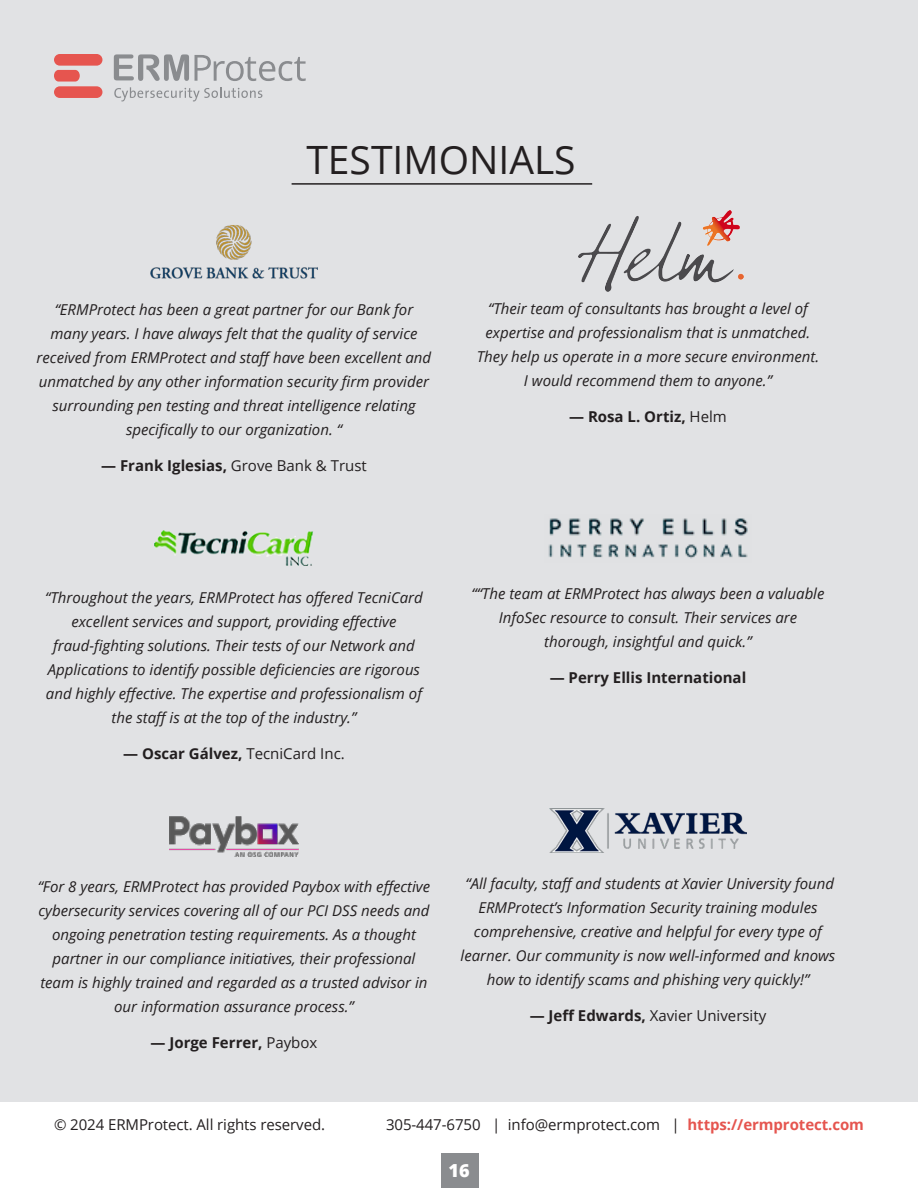
<style>
.page{position:relative;width:918px;height:1188px;background:#fff}
.page>*{position:absolute;margin:0;border:0;box-sizing:border-box;transform-origin:0 0}
.t1{font:39px "Open Sans";color:#231f20}
.t2{font:800 18px "Open Sans";color:#fff}
.t3{font:italic 15px/24px "Open Sans";color:#231f20;text-align:center}
.t4{font:15px "Open Sans";letter-spacing:-.005em;color:#231f20}
.t5{font:700 15px "Open Sans";color:#231f20}
.s1{font-weight:400}
.s2{font-weight:700}
.s3{font-weight:700;color:#e5554f}
</style>
<div class="page">
<div style="left:0;top:0;width:918px;height:1102px;background:#e1e2e4"></div>
<img style="left:150px;top:224px;width:168px;height:55px">
<img style="left:154px;top:530px;width:159px;height:36px">
<img style="left:169px;top:816px;width:130px;height:40px">
<img style="left:548px;top:518px;width:200px;height:41px">
<img style="left:549px;top:809px;width:198px;height:44px">
<img style="left:578px;top:211px;width:166px;height:81px">
<hr style="left:292px;top:183px;width:300px;height:2px;background:#231f20">
<div style="left:54px;top:54px;width:48px;height:12px;background:#e6554f;border-radius:6px"></div>
<svg style="left:54px;top:70px;width:26px;height:12px"></svg>
<div style="left:54px;top:86px;width:48px;height:12px;background:#e6554f;border-radius:6px"></div>
<svg style="left:114px;top:54px;width:75px;height:27px"></svg>
<svg style="left:114px;top:87px;width:148px;height:14px"></svg>
<svg style="left:195px;top:55px;width:111px;height:26px"></svg>
<div style="left:441px;top:1154px;width:38px;height:34px;background:#8a8c8f"></div>
<p class="t1" style="left:306px;top:133px;width:271px">TESTIMONIALS</p>
<p class="t3" style="left:37px;top:297px;width:396px">“ERMProtect has been a great partner for our Bank for many years. I have always felt that the quality of service received from ERMProtect and staff have been excellent and unmatched by any other information security firm provider surrounding pen testing and threat intelligence relating specifically to our organization. “</p>
<p class="t5" style="left:101px;top:455px;width:267px">— Frank Iglesias, <span class="s1">Grove Bank &amp; Trust</span></p>
<p class="t3" style="left:477px;top:296px;width:344px">“Their team of consultants has brought a level of expertise and professionalism that is unmatched.<br>They help us operate in a more secure environment.</p>
<p class="t3" style="left:524px;top:368px;width:250px">I would recommend them to anyone.”</p>
<p class="t5" style="left:569px;top:406px;width:159px">— Rosa L. Ortiz, <span class="s1">Helm</span></p>
<p class="t3" style="left:45px;top:585px;width:379px">“Throughout the years, ERMProtect has offered TecniCard excellent services and support, providing effective fraud-fighting solutions. Their tests of our Network and Applications to identify possible deficiencies are rigorous and highly effective. The expertise and professionalism of the staff is at the top of the industry.”</p>
<p class="t5" style="left:123px;top:743px;width:223px">— Oscar Gálvez, <span class="s1">TecniCard Inc.</span></p>
<p class="t3" style="left:471px;top:581px;width:355px">““The team at ERMProtect has always been a valuable<br>InfoSec resource to consult. Their services are thorough, insightful and quick.”</p>
<p class="t5" style="left:550px;top:667px;width:198px">— Perry Ellis International</p>
<p class="t3" style="left:38px;top:874px;width:394px">“For 8 years, ERMProtect has provided Paybox with effective cybersecurity services covering all of our PCI DSS needs and ongoing penetration testing requirements. As a thought partner in our compliance initiatives, their professional team is highly trained and regarded as a trusted advisor in our information assurance process.”</p>
<p class="t5" style="left:151px;top:1032px;width:168px">— Jorge Ferrer, <span class="s1">Paybox</span></p>
<p class="t3" style="left:461px;top:871px;width:376px">“All faculty, staff and students at Xavier University found ERMProtect’s Information Security training modules comprehensive, creative and helpful for every type of learner. Our community is now well-informed and knows how to identify scams and phishing very quickly!”</p>
<p class="t4" style="left:530px;top:1005px;width:238px"><span class="s2">— Jeff Edwards,</span> Xavier University</p>
<p class="t4" style="left:54px;top:1114px;width:273px">© 2024 ERMProtect. All rights reserved.</p>
<p class="t4" style="left:386px;top:1115px;width:479px">305-447-6750 | info@ermprotect.com | <span class="s3">https://ermprotect.com</span></p>
<p class="t2" style="left:448px;top:1156px;width:23px">16</p>
</div>
